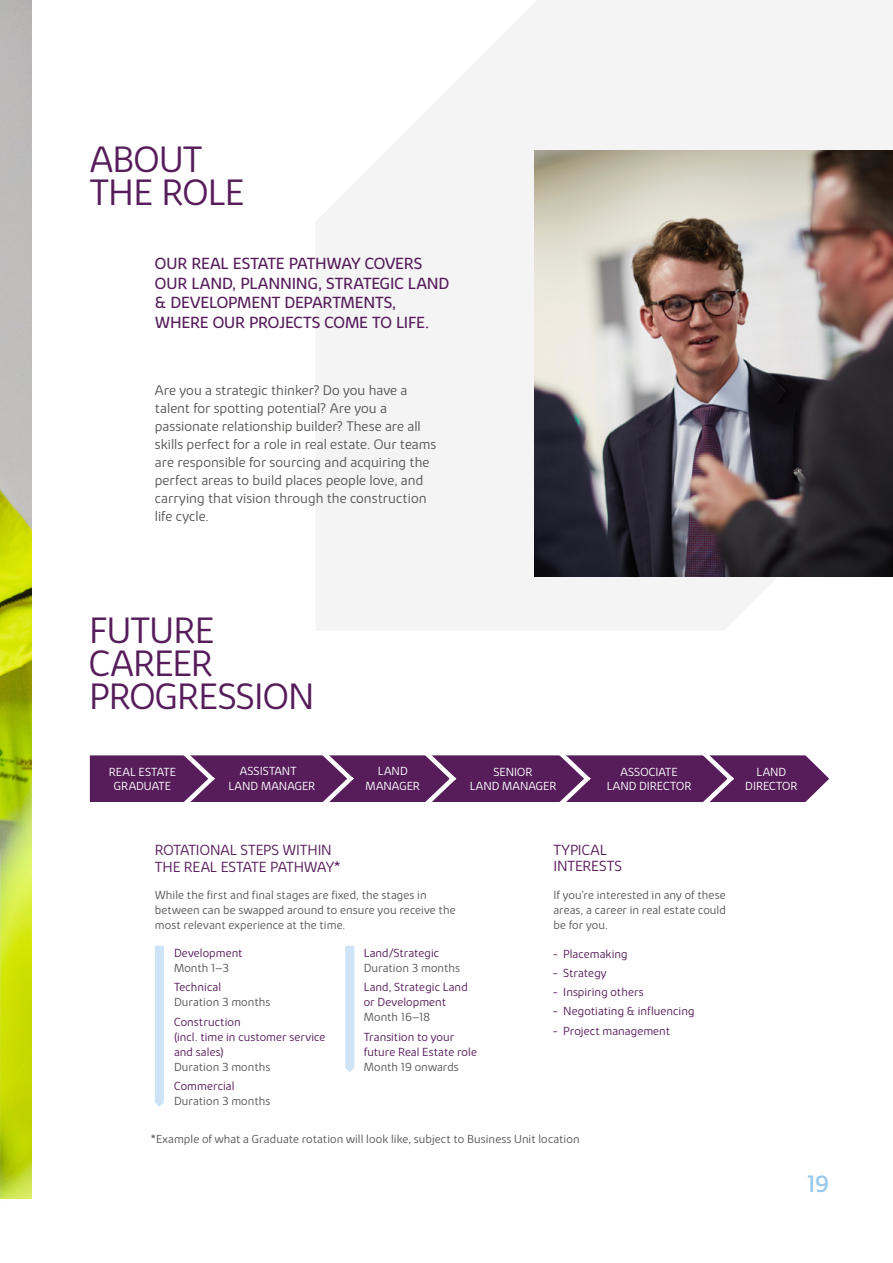
<style>
.page{position:relative;width:893px;height:1263px;background:#fff}
.page>*{position:absolute;margin:0;border:0;box-sizing:border-box;transform-origin:0 0}
.t1{font:300 37.5px/33px "Vistry Sans";letter-spacing:-.02em;color:#561d5a}
.t2{font:24px "Bovis Sans";color:#98c7ec}
.t3{font:16.5px/19.5px "Vistry Sans";letter-spacing:-.01em;color:#561d5a}
.t4{font:300 15px/16.5px "Vistry Sans";letter-spacing:-.005em;color:#561d5a}
.t5{font:300 14.25px/18px "Vistry Sans";color:#575756}
.t6{font:300 12px/15px "Vistry Sans";letter-spacing:.01em;color:#575756;text-align:justify}
.t7{font:300 12px/15px "Vistry Sans";letter-spacing:.01em;color:#561d5a}
.t8{font:300 12px/14.2px "Vistry Sans";color:#fff;text-align:center}
.t9{font:300 12px "Bovis Sans";letter-spacing:.01em;color:#575756}
.s1{font-style:inherit}
</style>
<div class="page">
<svg style="left:316px;top:0;width:577px;height:630px;fill:#f4f4f5"></svg>
<img style="left:0;top:0;width:31px;height:1198px">
<img style="left:535px;top:151px;width:358px;height:425px">
<svg style="left:90px;top:755px;width:739px;height:47px;background:#612c65"></svg>
<hr style="left:0;top:850px;width:1px;height:413px;background:#cfe3f7">
<svg style="left:155px;top:946px;width:9px;height:161px"></svg>
<svg style="left:345px;top:946px;width:9px;height:126px"></svg>
<h1 class="t1" style="left:90px;top:143px;width:156px">ABOUT<br>THE ROLE</h1>
<h3 class="t3" style="left:155px;top:254px;width:296px">OUR REAL ESTATE PATHWAY COVERS<br>OUR LAND, PLANNING, STRATEGIC LAND &amp; DEVELOPMENT DEPARTMENTS,<br>WHERE OUR PROJECTS COME TO LIFE.</h3>
<p class="t5" style="left:155px;top:381px;width:283px">Are you a strategic thinker? Do you have a talent for spotting potential? Are you a passionate relationship builder? These are all skills perfect for a role in real estate. Our teams are responsible for sourcing and acquiring the perfect areas to build places people love, and carrying that vision through the construction life cycle.</p>
<h1 class="t1" style="left:89px;top:614px;width:227px">FUTURE<br>CAREER<br>PROGRESSION</h1>
<p class="t8" style="left:229px;top:763px;width:88px;line-height:15px;text-align:left;text-indent:11px">ASSISTANT<br>LAND MANAGER</p>
<p class="t8" style="left:109px;top:765px;width:69px">REAL ESTATE<br>GRADUATE</p>
<p class="t8" style="left:366px;top:763px;width:56px;line-height:15px">LAND<br>MANAGER</p>
<p class="t8" style="left:470px;top:765px;width:88px">SENIOR<br>LAND MANAGER</p>
<p class="t8" style="left:607px;top:765px;width:86px">ASSOCIATE<br>LAND DIRECTOR</p>
<p class="t8" style="left:745px;top:765px;width:54px">LAND<br>DIRECTOR</p>
<p class="t4" style="left:155px;top:842px;width:187px">ROTATIONAL STEPS WITHIN<br>THE REAL ESTATE PATHWAY<span class="s1">*</span></p>
<p class="t6" style="left:155px;top:888px;width:302px;text-align:left">While the first and final stages are fixed, the stages in between can be swapped around to ensure you receive the most relevant experience at the time.</p>
<p class="t7" style="left:174px;top:945px;width:70px">Development</p>
<p class="t6" style="left:174px;top:960px;width:56px">Month 1–3</p>
<p class="t7" style="left:174px;top:980px;width:49px">Technical</p>
<p class="t6" style="left:174px;top:995px;width:98px">Duration 3 months</p>
<p class="t7" style="left:174px;top:1014px;width:153px">Construction<br>(incl. time in customer service and sales)</p>
<p class="t6" style="left:174px;top:1059px;width:98px">Duration 3 months</p>
<p class="t7" style="left:174px;top:1078px;width:62px">Commercial</p>
<p class="t6" style="left:174px;top:1093px;width:98px">Duration 3 months</p>
<p class="t7" style="left:364px;top:945px;width:77px">Land/Strategic</p>
<p class="t6" style="left:364px;top:960px;width:98px">Duration 3 months</p>
<p class="t7" style="left:364px;top:980px;width:106px">Land, Strategic Land or Development</p>
<p class="t6" style="left:364px;top:1010px;width:68px">Month 16–18</p>
<p class="t7" style="left:364px;top:1029px;width:115px">Transition to your future Real Estate role</p>
<p class="t6" style="left:364px;top:1059px;width:97px">Month 19 onwards</p>
<p class="t4" style="left:553px;top:841px;width:70px">TYPICAL<br>INTERESTS</p>
<p class="t6" style="left:553px;top:888px;width:174px">If you’re interested in any of these areas, a career in real estate could be for you.</p>
<p class="t7" style="left:553px;top:946px;width:76px">- Placemaking</p>
<p class="t7" style="left:553px;top:965px;width:55px">- Strategy</p>
<p class="t7" style="left:553px;top:984px;width:92px">- Inspiring others</p>
<p class="t7" style="left:553px;top:1004px;width:143px">- Negotiating &amp; influencing</p>
<p class="t7" style="left:553px;top:1023px;width:119px">- Project management</p>
<p class="t9" style="left:151px;top:1132px;width:430px">*Example of what a Graduate rotation will look like, subject to Business Unit location</p>
<h2 class="t2" style="left:807px;top:1169px;width:24px">19</h2>
</div>
